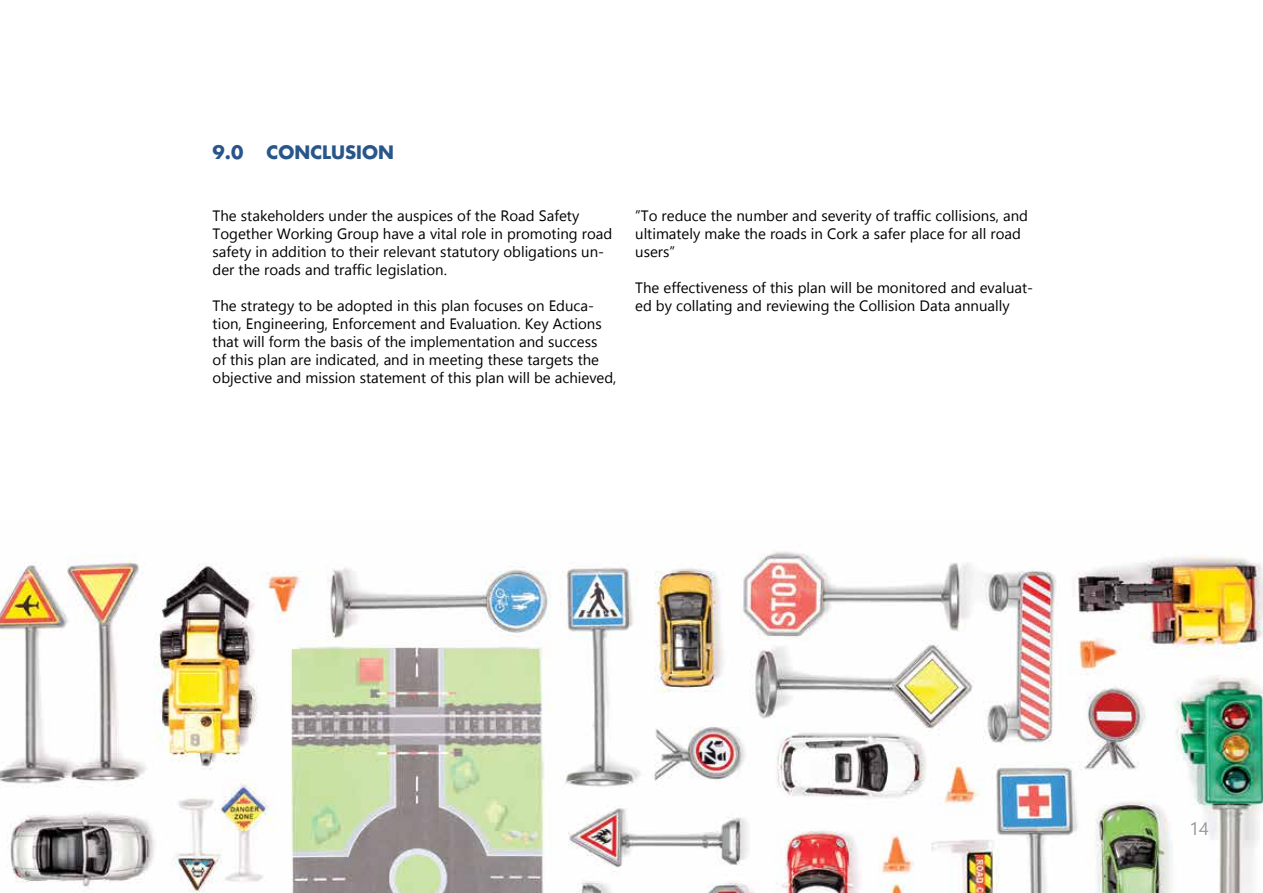
<style>
.page{position:relative;width:1263px;height:893px;background:#fff}
.page>*{position:absolute;margin:0;border:0;box-sizing:border-box;transform-origin:0 0}
.t1{font:700 18px "Futura For Stryker";color:#29568a}
.t2{font:18px "Gadugi";color:#95979a}
.t3{font:15px/18px "Gadugi";color:#000}
</style>
<div class="page">
<img style="left:0;top:551px;width:1263px;height:342px">
<p class="t1" style="left:213px;top:140px;width:32px">9.0</p>
<p class="t1" style="left:267px;top:140px;width:129px">CONCLUSION</p>
<p class="t3" style="left:213px;top:207px;width:401px">The stakeholders under the auspices of the Road Safety Together Working Group have a vital role in promoting road safety in addition to their relevant statutory obligations un&shy;der the roads and traffic legislation.</p>
<p class="t3" style="left:213px;top:297px;width:405px">The strategy to be adopted in this plan focuses on Educa&shy;tion, Engineering, Enforcement and Evaluation. Key Actions that will form the basis of the implementation and success<br>of this plan are indicated, and in meeting these targets the objective and mission statement of this plan will be achieved,</p>
<p class="t3" style="left:635px;top:207px;width:394px">”To reduce the number and severity of traffic collisions, and ultimately make the roads in Cork a safer place for all road users”</p>
<p class="t3" style="left:635px;top:279px;width:400px">The effectiveness of this plan will be monitored and evaluat&shy;ed by collating and reviewing the Collision Data annually</p>
<p class="t2" style="left:1189px;top:818px;width:21px">14</p>
</div>
